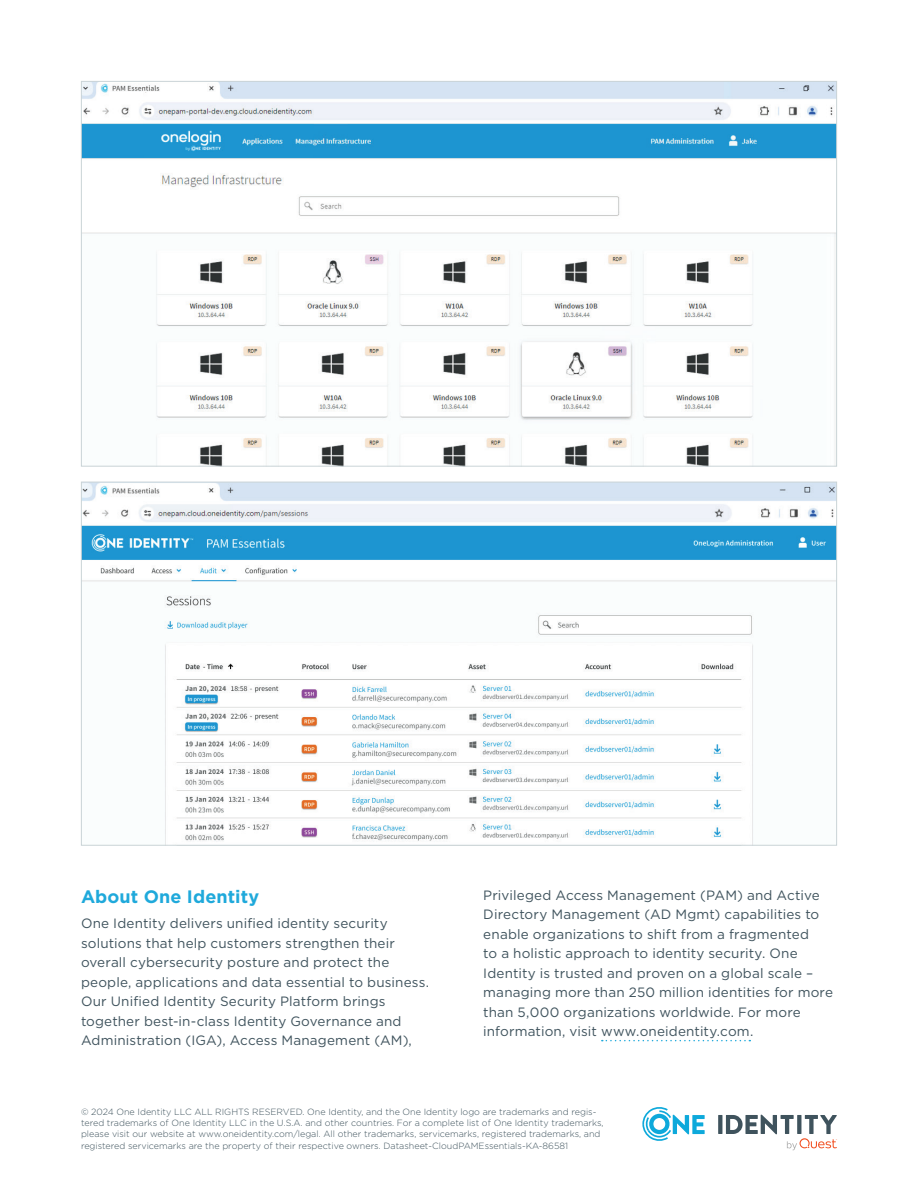
<style>
.page{position:relative;width:918px;height:1188px;background:#fff}
.page>*{position:absolute;margin:0;border:0;box-sizing:border-box;transform-origin:0 0}
.Section_Heading_1{font:700 18px "Gotham";letter-spacing:.005em;color:#1fa9db}
.Body{font:13.5px/19.5px "Gotham";letter-spacing:.01em;color:#3f535d}
.t1{font:300 9px/11.2px "Gotham";color:#3f535d}
</style>
<div class="page">
<svg style="left:718px;top:1115px;width:4px;height:19px"></svg>
<svg style="left:726px;top:1115px;width:111px;height:35px"></svg>
<svg style="left:642px;top:1107px;width:63px;height:34px"></svg>
<img style="left:83px;top:484px;width:752px;height:360px">
<img style="left:83px;top:83px;width:752px;height:382px">
<svg style="left:602px;top:1040px;width:148px;height:1px"></svg>
<p class="Section_Heading_1" style="left:81px;top:885px;width:180px">About One Identity</p>
<p class="Body" style="left:81px;top:913px;width:350px">One Identity delivers unified identity security solutions that help customers strengthen their overall cybersecurity posture and protect the people, applications and data essential to business.<br>Our Unified Identity Security Platform brings together best-in-class Identity Governance and Administration (IGA), Access Management (AM),</p>
<p class="Body" style="left:483px;top:885px;width:351px">Privileged Access Management (PAM) and Active Directory Management (AD Mgmt) capabilities to enable organizations to shift from a fragmented<br>to a holistic approach to identity security. One Identity is trusted and proven on a global scale – managing more than 250 million identities for more than 5,000 organizations worldwide. For more information, visit www.oneidentity.com.</p>
<p class="t1" style="left:81px;top:1106px;width:524px">© 2024 One Identity LLC ALL RIGHTS RESERVED. One Identity, and the One Identity logo are trademarks and regis&shy;tered trademarks of One Identity LLC in the U.S.A. and other countries. For a complete list of One Identity trademarks, please visit our website at www.oneidentity.com/legal. All other trademarks, servicemarks, registered trademarks, and registered servicemarks are the property of their respective owners. Datasheet-CloudPAMEssentials-KA-86581</p>
</div>
